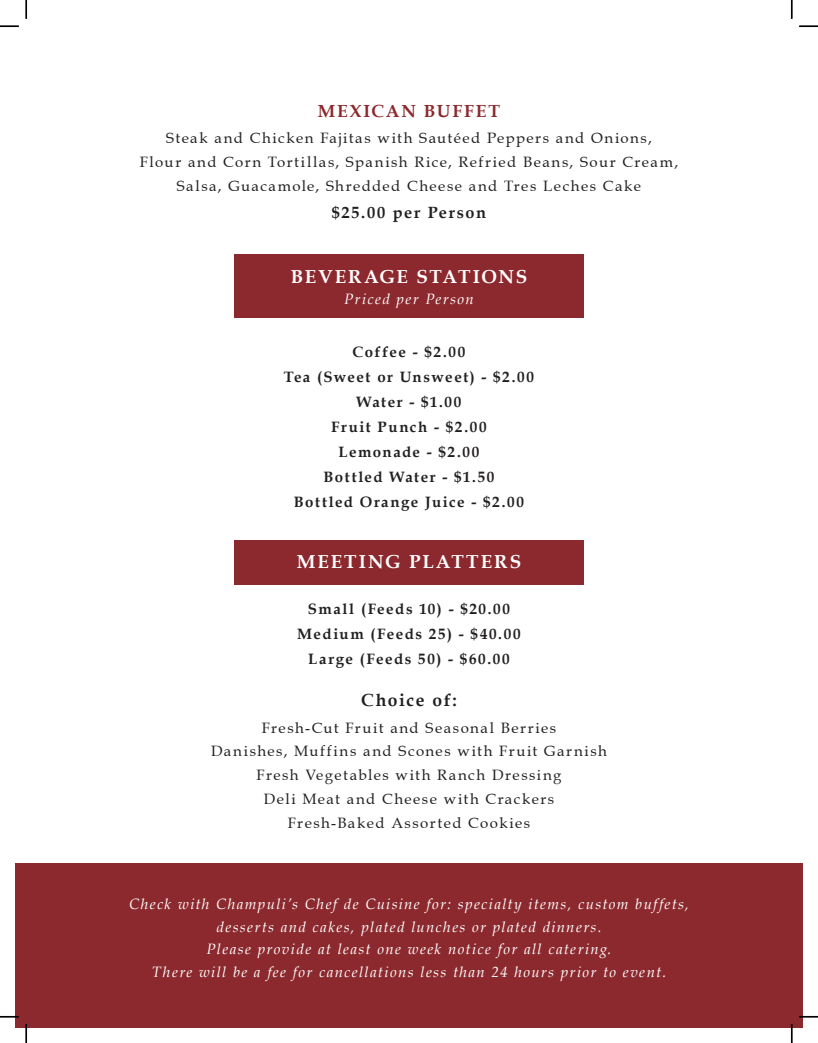
<style>
.page{position:relative;width:818px;height:1043px;background:#fff}
.page>*{position:absolute;margin:0;border:0;box-sizing:border-box;transform-origin:0 0}
.t1{font:700 18.75px "Book Antiqua";letter-spacing:.08em;color:#fff}
.t2{font:700 18.75px "Book Antiqua";letter-spacing:.1em;color:#fff}
.t3{font:700 17.5px "Book Antiqua";letter-spacing:.11em;color:#8c292e}
.t4{font:700 17.5px "Book Antiqua";letter-spacing:.09em;color:#221f1f}
.t5{font:700 16.25px "Book Antiqua";letter-spacing:.105em;color:#221f1f}
.t6{font:15px/23.8px "Book Antiqua";letter-spacing:.1em;color:#221f1f;text-align:center}
.t7{font:italic 15px/22.5px "Book Antiqua";letter-spacing:.095em;color:#fff;text-align:center}
.t8{font:700 15px/25px "Book Antiqua";letter-spacing:.105em;color:#221f1f;text-align:center}
</style>
<div class="page">
<div style="left:234px;top:254px;width:349px;height:64px;background:#8c292e"></div>
<div style="left:15px;top:863px;width:788px;height:164px;background:#8c292e"></div>
<div style="left:234px;top:540px;width:349px;height:44px;background:#8c292e"></div>
<svg style="left:0;top:25px;width:19px;height:2px"></svg>
<svg style="left:799px;top:25px;width:19px;height:2px"></svg>
<svg style="left:0;top:1015px;width:19px;height:2px"></svg>
<svg style="left:799px;top:1015px;width:19px;height:2px"></svg>
<svg style="left:25px;top:0;width:2px;height:19px"></svg>
<svg style="left:25px;top:1024px;width:2px;height:18px"></svg>
<svg style="left:790px;top:0;width:2px;height:19px"></svg>
<svg style="left:790px;top:1024px;width:2px;height:18px"></svg>
<p class="t3" style="left:318px;top:104px;width:184px">MEXICAN BUFFET</p>
<p class="t6" style="left:140px;top:128px;width:540px">Steak and Chicken Fajitas with Sautéed Peppers and Onions,<br>Flour and Corn Tortillas, Spanish Rice, Refried Beans, Sour Cream,<br>Salsa, Guacamole, Shredded Cheese and Tres Leches Cake</p>
<p class="t5" style="left:332px;top:206px;width:156px">$25.00 per Person</p>
<p class="t1" style="left:291px;top:269px;width:238px">BEVERAGE STATIONS</p>
<p class="t7" style="left:344px;top:290px;width:131px">Priced per Person</p>
<p class="t8" style="left:284px;top:341px;width:252px">Coffee - $2.00<br>Tea (Sweet or Unsweet) - $2.00<br>Water - $1.00<br>Fruit Punch - $2.00<br>Lemonade - $2.00<br>Bottled Water - $1.50<br>Bottled Orange Juice - $2.00</p>
<p class="t2" style="left:297px;top:554px;width:226px">MEETING PLATTERS</p>
<p class="t8" style="left:297px;top:598px;width:225px">Small (Feeds 10) - $20.00<br>Medium (Feeds 25) - $40.00<br>Large (Feeds 50) - $60.00</p>
<p class="t4" style="left:361px;top:693px;width:97px">Choice of:</p>
<p class="t6" style="left:211px;top:717px;width:397px">Fresh-Cut Fruit and Seasonal Berries<br>Danishes, Muffins and Scones with Fruit Garnish Fresh Vegetables with Ranch Dressing<br>Deli Meat and Cheese with Crackers<br>Fresh-Baked Assorted Cookies</p>
<p class="t7" style="left:129px;top:894px;width:561px">Check with Champuli’s Chef de Cuisine for: specialty items, custom buffets, desserts and cakes, plated lunches or plated dinners.<br>Please provide at least one week notice for all catering.<br>There will be a fee for cancellations less than 24 hours prior to event.</p>
</div>
